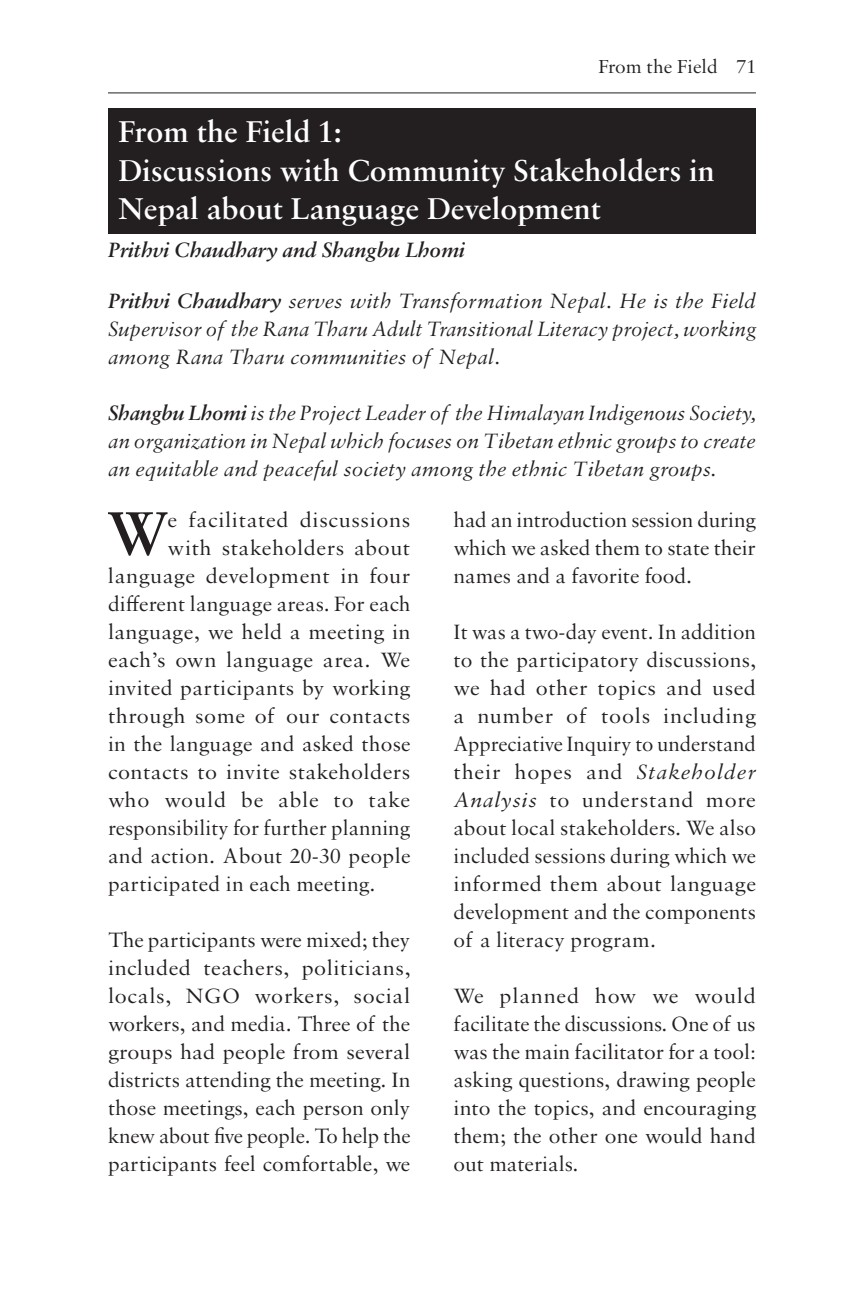
<style>
.page{position:relative;width:864px;height:1296px;background:#fff}
.page>*{position:absolute;margin:0;border:0;box-sizing:border-box;transform-origin:0 0}
.t1{font:600 65px "Sabon MT Std";color:#231f20}
.t2{font:600 32px/38.4px "Sabon MT Std";color:#fff}
.t3{font:22px/28px "Sabon MT Std";letter-spacing:.01em;color:#231f20;text-align:justify}
.t4{font:italic 22px/28px "Sabon MT Std";color:#231f20;text-align:justify}
.t5{font:italic 600 22px "Sabon MT Std";color:#231f20}
.t6{font:22px "Sabon MT Std";letter-spacing:.03em;color:#231f20}
.t7{font:22px "Sabon MT Std";letter-spacing:.04em;color:#231f20}
.t8{font:20px "Sabon MT Std";color:#231f20}
.s1{font-weight:600}
.s2{font-style:italic}
</style>
<div class="page">
<hr style="left:108px;top:93px;width:648px;height:1px;background:#231f20">
<div style="left:108px;top:108px;width:648px;height:125px;background:#231f20"></div>
<p class="t8" style="left:599px;top:55px;width:159px">From the Field 71</p>
<h2 class="t2" style="left:118px;top:112px;width:598px">From the Field 1:<br>Discussions with Community Stakeholders in<br>Nepal about Language Development</h2>
<p class="t5" style="left:108px;top:236px;width:358px">Prithvi Chaudhary and Shangbu Lhomi</p>
<p class="t4" style="left:108px;top:287px;width:650px"><span class="s1">Prithvi Chaudhary</span> serves with Transformation Nepal. He is the Field Supervisor of the Rana Tharu Adult Transitional Literacy project, working among Rana Tharu communities of Nepal.</p>
<p class="t4" style="left:108px;top:399px;width:650px"><span class="s1">Shangbu Lhomi</span> is the Project Leader of the Himalayan Indigenous Society, an organization in Nepal which focuses on Tibetan ethnic groups to create an equitable and peaceful society among the ethnic Tibetan groups.</p>
<h1 class="t1" style="left:106px;top:494px;width:64px">W</h1>
<p class="t6" style="left:168px;top:506px;width:244px">e facilitated discussions</p>
<p class="t3" style="left:454px;top:505px;width:304px">had an introduction session during which we asked them to state their names and a favorite food.</p>
<p class="t3" style="left:454px;top:617px;width:304px">It was a two-day event. In addition to the participatory discussions, we had other topics and used a number of tools including Appreciative Inquiry to understand their hopes and <span class="s2">Stakeholder Analysis</span> to understand more about local stakeholders. We also included sessions during which we informed them about language development and the components of a literacy program.</p>
<p class="t3" style="left:454px;top:981px;width:304px">We planned how we would facilitate the discussions. One of us was the main facilitator for a tool: asking questions, drawing people into the topics, and encouraging them; the other one would hand out materials.</p>
<p class="t3" style="left:168px;top:533px;width:244px">with stakeholders about</p>
<p class="t3" style="left:108px;top:561px;width:304px">language development in four</p>
<p class="t3" style="left:108px;top:589px;width:304px">different language areas. For each</p>
<p class="t3" style="left:108px;top:617px;width:304px">language, we held a meeting in</p>
<p class="t3" style="left:108px;top:645px;width:304px">each’s own language area. We</p>
<p class="t3" style="left:108px;top:673px;width:304px">invited participants by working</p>
<p class="t3" style="left:108px;top:701px;width:304px">through some of our contacts</p>
<p class="t3" style="left:108px;top:729px;width:304px">in the language and asked those</p>
<p class="t3" style="left:108px;top:757px;width:304px">contacts to invite stakeholders</p>
<p class="t7" style="left:108px;top:786px;width:304px">who would be able to take</p>
<p class="t3" style="left:108px;top:813px;width:304px">responsibility for further planning</p>
<p class="t3" style="left:108px;top:841px;width:304px">and action. About 20-30 people</p>
<p class="t3" style="left:108px;top:869px;width:269px">participated in each meeting.</p>
<p class="t3" style="left:108px;top:925px;width:304px">The participants were mixed; they included teachers, politicians, locals, NGO workers, social workers, and media. Three of the groups had people from several districts attending the meeting. In those meetings, each person only knew about five people. To help the participants feel comfortable, we</p>
</div>
